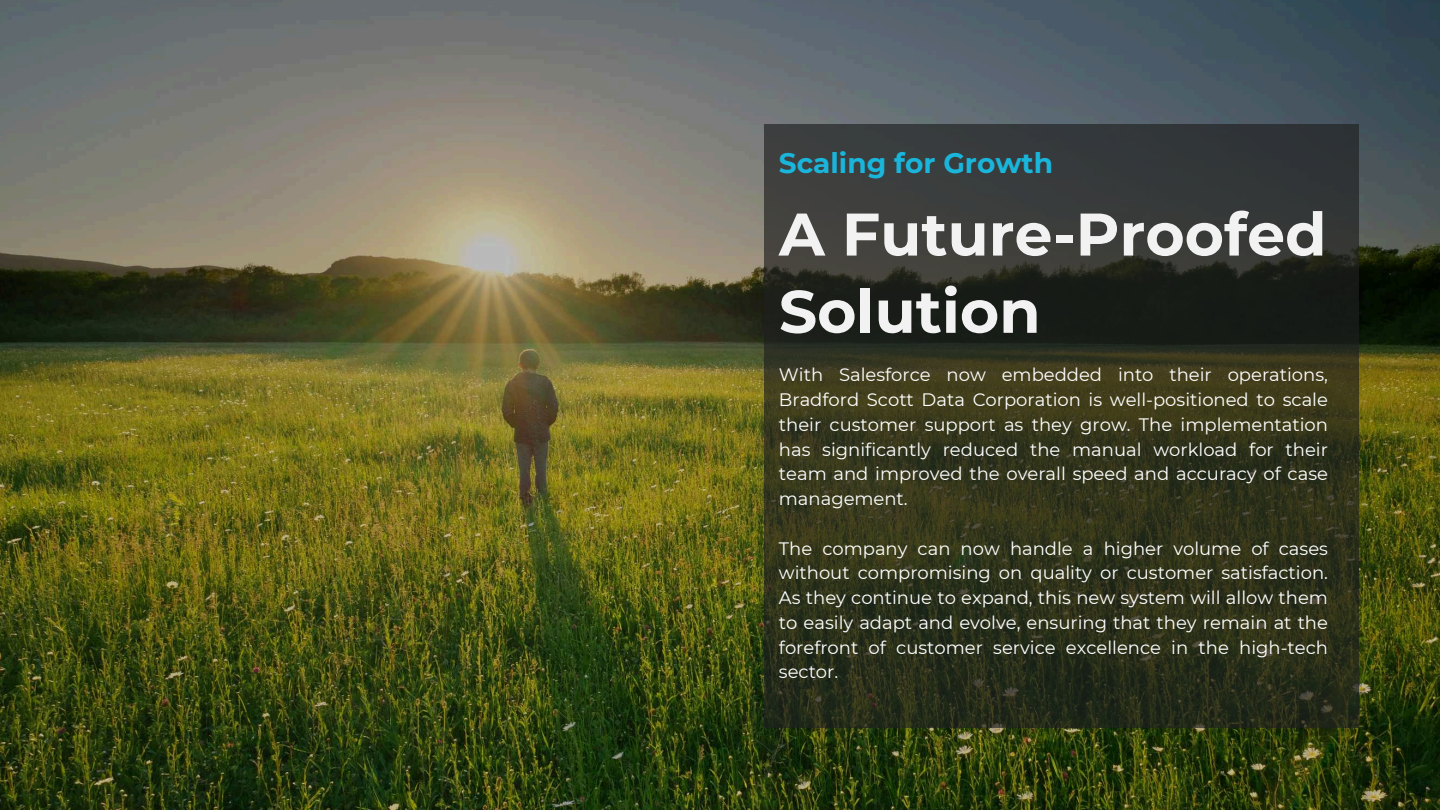
<style>
.page{position:relative;width:1440px;height:810px;background:#fff}
.page>*{position:absolute;margin:0;border:0;box-sizing:border-box;transform-origin:0 0}
.t1{font:700 60px/77.2px "Montserrat";color:#f2f2f2}
.t2{font:700 28px "Montserrat";color:#1ab5db}
.t3{font:18px/24.8px "Montserrat";color:#fff;text-align:justify}
</style>
<div class="page">
<img style="left:0;top:0;width:1440px;height:810px">
<svg style="left:765px;top:125px;width:594px;height:603px;background:#2f3222"></svg>
<h2 class="t2" style="left:779px;top:143px;width:276px">Scaling for Growth</h2>
<h1 class="t1" style="left:779px;top:193px;width:549px">A Future-Proofed<br>Solution</h1>
<p class="t3" style="left:779px;top:362px;width:551px">With Salesforce now embedded into their operations, Bradford Scott Data Corporation is well-positioned to scale their customer support as they grow. The implementation has significantly reduced the manual workload for their team and improved the overall speed and accuracy of case management.</p>
<p class="t3" style="left:779px;top:535px;width:551px">The company can now handle a higher volume of cases without compromising on quality or customer satisfaction.<br>As they continue to expand, this new system will allow them to easily adapt and evolve, ensuring that they remain at the forefront of customer service excellence in the high-tech sector.</p>
</div>
